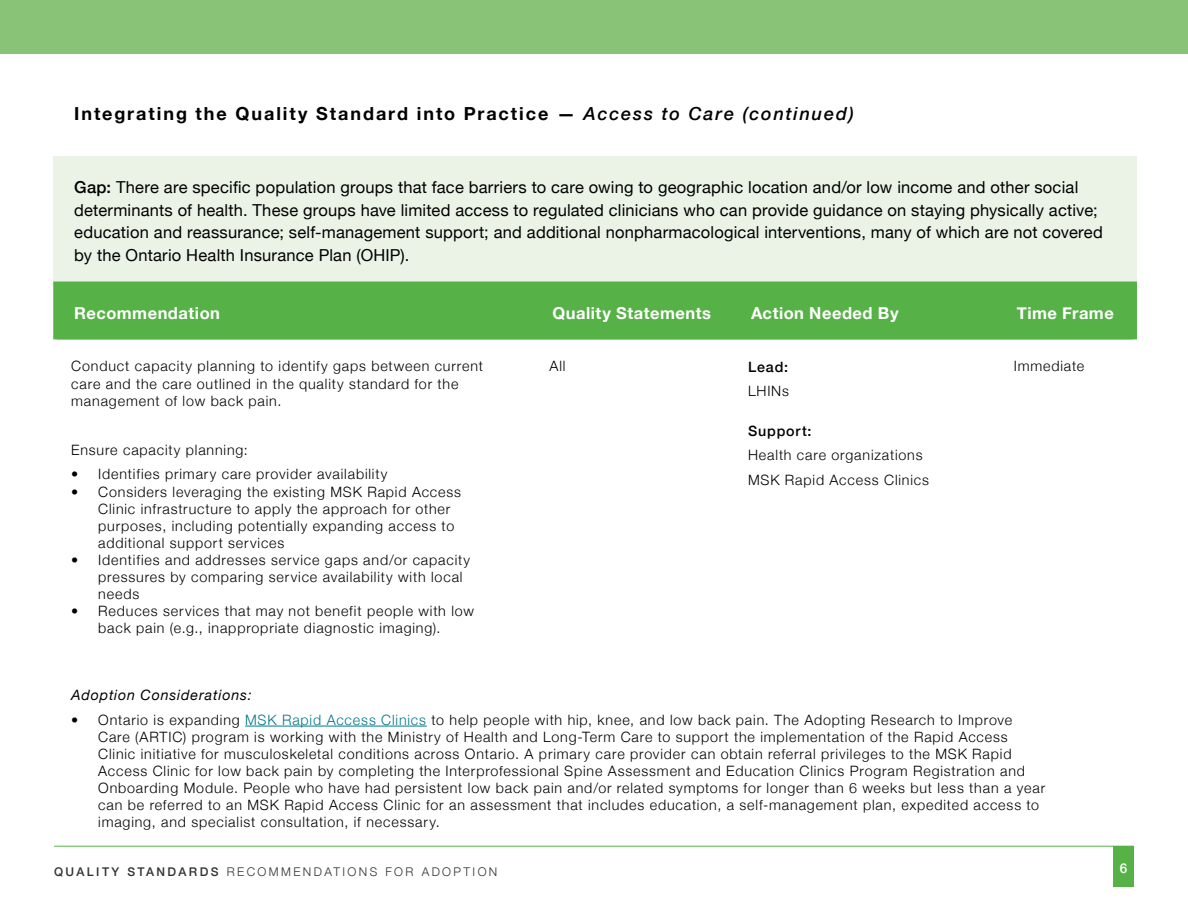
<style>
.page{position:relative;width:1188px;height:918px;background:#fff}
.page>*{position:absolute;margin:0;border:0;box-sizing:border-box;transform-origin:0 0}
.table_-_header{font:700 18px "Helvetica Neue";letter-spacing:.105em;color:#000}
.table_-_gap{font:16.5px/22.5px "Helvetica Neue";letter-spacing:.015em;color:#000}
.table_-_header_2{font:700 16.5px "Helvetica Neue";letter-spacing:.03em;color:#fff}
.table_-_plain{font:300 14.25px/17.1px "Helvetica Neue";letter-spacing:.06em;color:#000}
.table_-_adopt_title{font:italic 14.25px "Helvetica Neue";letter-spacing:.06em;color:#000}
.table-header{font:500 14.25px "Helvetica Neue";letter-spacing:.06em;color:#000}
.t1{font:500 13.5px "Helvetica Neue";color:#fff}
.t2{font:300 12px "Helvetica Neue";letter-spacing:.2em;color:#333}
.s1{font-weight:500;font-style:italic}
.s2{font-weight:500}
.s3{color:#00788a}
</style>
<div class="page">
<hr style="left:54px;top:846px;width:1080px;height:1px;background:#56b146">
<div style="left:1113px;top:846px;width:21px;height:41px;background:#56b146"></div>
<div style="left:0;top:0;width:1188px;height:54px;background:#89c377"></div>
<div style="left:53px;top:156px;width:1084px;height:126px;background:#eaf3e6"></div>
<div style="left:53px;top:282px;width:1084px;height:58px;background:#56b146"></div>
<hr style="left:245px;top:726px;width:182px;height:1px;background:#00788a">
<p class="table_-_header" style="left:74px;top:99px;width:781px">Integrating the Quality Standard into Practice — <span class="s1">Access to Care (continued)</span></p>
<p class="table_-_gap" style="left:74px;top:177px;width:1030px"><span class="s2">Gap:</span> There are specific population groups that face barriers to care owing to geographic location and/or low income and other social determinants of health. These groups have limited access to regulated clinicians who can provide guidance on staying physically active; education and reassurance; self-management support; and additional nonpharmacological interventions, many of which are not covered by the Ontario Health Insurance Plan (OHIP).</p>
<p class="table_-_header_2" style="left:74px;top:300px;width:147px">Recommendation</p>
<p class="table_-_header_2" style="left:552px;top:300px;width:160px">Quality Statements</p>
<p class="table_-_header_2" style="left:751px;top:300px;width:149px">Action Needed By</p>
<p class="table_-_header_2" style="left:1017px;top:300px;width:99px">Time Frame</p>
<p class="table_-_plain" style="left:71px;top:357px;width:413px">Conduct capacity planning to identify gaps between current care and the care outlined in the quality standard for the management of low back pain.</p>
<p class="table_-_plain" style="left:71px;top:440px;width:178px">Ensure capacity planning:</p>
<p class="table_-_plain" style="left:71px;top:465px;width:318px">• Identifies primary care provider availability</p>
<p class="table_-_plain" style="left:98px;top:482px;width:364px;text-indent:-27px">• Considers leveraging the existing MSK Rapid Access Clinic infrastructure to apply the approach for other purposes, including potentially expanding access to additional support services</p>
<p class="table_-_plain" style="left:98px;top:550px;width:373px;text-indent:-27px">• Identifies and addresses service gaps and/or capacity pressures by comparing service availability with local needs</p>
<p class="table_-_plain" style="left:71px;top:602px;width:404px;text-align:center">• Reduces services that may not benefit people with low back pain (e.g., inappropriate diagnostic imaging).</p>
<p class="table_-_plain" style="left:549px;top:357px;width:18px">All</p>
<p class="table-header" style="left:748px;top:355px;width:42px">Lead:</p>
<p class="table_-_plain" style="left:748px;top:381px;width:42px">LHINs</p>
<p class="table-header" style="left:748px;top:419px;width:65px">Support:</p>
<p class="table_-_plain" style="left:748px;top:446px;width:176px">Health care organizations</p>
<p class="table_-_plain" style="left:748px;top:470px;width:183px">MSK Rapid Access Clinics</p>
<p class="table_-_plain" style="left:1014px;top:357px;width:72px">Immediate</p>
<p class="table_-_adopt_title" style="left:71px;top:685px;width:182px">Adoption Considerations:</p>
<p class="table_-_plain" style="left:98px;top:710px;width:948px;text-indent:-27px">• Ontario is expanding <span class="s3">MSK Rapid Access Clinics</span> to help people with hip, knee, and low back pain. The Adopting Research to Improve Care (ARTIC) program is working with the Ministry of Health and Long-Term Care to support the implementation of the Rapid Access Clinic initiative for musculoskeletal conditions across Ontario. A primary care provider can obtain referral privileges to the MSK Rapid Access Clinic for low back pain by completing the Interprofessional Spine Assessment and Education Clinics Program Registration and Onboarding Module. People who have had persistent low back pain and/or related symptoms for longer than 6 weeks but less than a year can be referred to an MSK Rapid Access Clinic for an assessment that includes education, a self-management plan, expedited access to imaging, and specialist consultation, if necessary.</p>
<p class="t2" style="left:54px;top:862px;width:445px"><span class="s2">QUALITY STANDARDS</span> RECOMMENDATIONS FOR ADOPTION</p>
<p class="t1" style="left:1120px;top:857px;width:9px">6</p>
</div>
